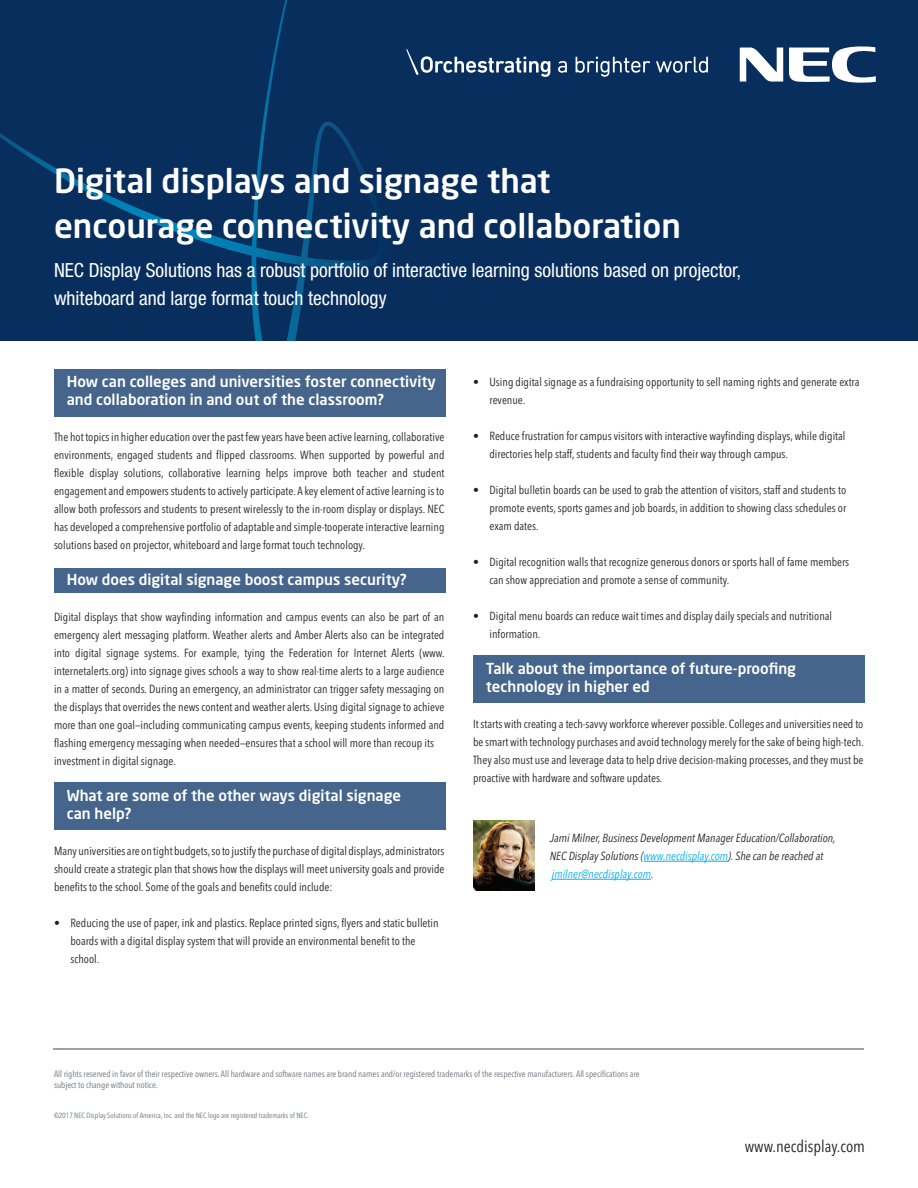
<style>
.page{position:relative;width:918px;height:1188px;background:#fff}
.page>*{position:absolute;margin:0;border:0;box-sizing:border-box;transform-origin:0 0}
.t1{font:500 33px/45px "Neo Sans Std";color:#fff}
.t2{font:condensed 19.5px/28.5px "Helvetica Neue LT Std";color:#fff}
.t3{font:condensed 16.5px "Avenir Next LT Pro";color:#231f20}
.t4{font:500 15px/18px "Neo Sans Std";color:#fff}
.t5{font:condensed 11.7px/18px "Avenir Next LT Pro";color:#231f20}
.t6{font:italic condensed 11.7px/18px "Avenir Next LT Pro";color:#231f20}
.t7{font:condensed 9px/10.8px "Avenir Next LT Pro";color:#687179}
.t8{font:condensed 7.5px "Avenir Next LT Pro";color:#687179}
.s1{color:#00aeef}
</style>
<div class="page">
<div style="left:54px;top:568px;width:392px;height:24px;background:#46658c"></div>
<div style="left:54px;top:782px;width:392px;height:47px;background:#46658c"></div>
<div style="left:474px;top:655px;width:391px;height:48px;background:#46658c"></div>
<div style="left:54px;top:369px;width:392px;height:47px;background:#46658c"></div>
<hr style="left:644px;top:861px;width:84px;height:1px;background:#00aeef">
<hr style="left:552px;top:879px;width:99px;height:1px;background:#00aeef">
<div style="left:0;top:0;width:918px;height:343px;background:#082e5e"></div>
<svg style="left:0;top:0;width:376px;height:341px"></svg>
<svg style="left:740px;top:48px;width:43px;height:34px"></svg>
<svg style="left:789px;top:46px;width:87px;height:37px"></svg>
<svg style="left:558px;top:61px;width:9px;height:12px"></svg>
<svg style="left:576px;top:57px;width:74px;height:20px"></svg>
<svg style="left:656px;top:57px;width:52px;height:16px"></svg>
<svg style="left:406px;top:49px;width:144px;height:28px"></svg>
<div style="left:0;top:341px;width:918px;height:15px;background:#fff"></div>
<hr style="left:54px;top:1048px;width:810px;height:1px;background:#a69f97">
<img style="left:474px;top:820px;width:61px;height:70px">
<h1 class="t1" style="left:54px;top:157px;width:628px">Digital displays and signage that encourage connectivity and collaboration</h1>
<h2 class="t2" style="left:54px;top:255px;width:689px">NEC Display Solutions has a robust portfolio of interactive learning solutions based on projector, whiteboard and large format touch technology</h2>
<p class="t4" style="left:67px;top:373px;width:371px">How can colleges and universities foster connectivity and collaboration in and out of the classroom?</p>
<p class="t5" style="left:54px;top:428px;width:392px;text-align:justify">The hot topics in higher education over the past few years have been active learning, collaborative environments, engaged students and flipped classrooms. When supported by powerful and flexible display solutions, collaborative learning helps improve both teacher and student engagement and empowers students to actively participate. A key element of active learning is to allow both professors and students to present wirelessly to the in-room display or displays. NEC has developed a comprehensive portfolio of adaptable and simple-tooperate interactive learning solutions based on projector, whiteboard and large format touch technology.</p>
<p class="t4" style="left:67px;top:571px;width:341px">How does digital signage boost campus security?</p>
<p class="t5" style="left:54px;top:608px;width:392px">Digital displays that show wayfinding information and campus events can also be part of an emergency alert messaging platform. Weather alerts and Amber Alerts also can be integrated into digital signage systems. For example, tying the Federation for Internet Alerts (www. internetalerts.org) into signage gives schools a way to show real-time alerts to a large audience in a matter of seconds. During an emergency, an administrator can trigger safety messaging on the displays that overrides the news content and weather alerts. Using digital signage to achieve more than one goal—including communicating campus events, keeping students informed and flashing emergency messaging when needed—ensures that a school will more than recoup its investment in digital signage.</p>
<p class="t4" style="left:67px;top:787px;width:336px">What are some of the other ways digital signage can help?</p>
<p class="t5" style="left:54px;top:842px;width:392px;text-align:justify">Many universities are on tight budgets, so to justify the purchase of digital displays, administrators should create a strategic plan that shows how the displays will meet university goals and provide benefits to the school. Some of the goals and benefits could include:</p>
<p class="t5" style="left:70px;top:914px;width:370px;text-indent:-16px">• Reducing the use of paper, ink and plastics. Replace printed signs, flyers and static bulletin boards with a digital display system that will provide an environmental benefit to the school.</p>
<p class="t5" style="left:490px;top:373px;width:371px;text-indent:-16px">• Using digital signage as a fundraising opportunity to sell naming rights and generate extra revenue.</p>
<p class="t5" style="left:490px;top:427px;width:357px;text-indent:-16px">• Reduce frustration for campus visitors with interactive wayfinding displays, while digital directories help staff, students and faculty find their way through campus.</p>
<p class="t5" style="left:490px;top:481px;width:358px;text-align:justify;text-indent:-16px">• Digital bulletin boards can be used to grab the attention of visitors, staff and students to promote events, sports games and job boards, in addition to showing class schedules or exam dates.</p>
<p class="t5" style="left:490px;top:553px;width:361px;text-indent:-16px">• Digital recognition walls that recognize generous donors or sports hall of fame members can show appreciation and promote a sense of community.</p>
<p class="t5" style="left:490px;top:607px;width:344px;text-indent:-16px">• Digital menu boards can reduce wait times and display daily specials and nutritional information.</p>
<p class="t4" style="left:486px;top:659px;width:312px">Talk about the importance of future-proofing technology in higher ed</p>
<p class="t5" style="left:473px;top:715px;width:392px;text-align:justify">It starts with creating a tech-savvy workforce wherever possible. Colleges and universities need to be smart with technology purchases and avoid technology merely for the sake of being high-tech.<br>They also must use and leverage data to help drive decision-making processes, and they must be proactive with hardware and software updates.</p>
<p class="t6" style="left:550px;top:829px;width:288px">Jami Milner, Business Development Manager Education/Collaboration,<br>NEC Display Solutions (<span class="s1">www.necdisplay.com</span>). She can be reached at <span class="s1">jmilner@necdisplay.com</span>.</p>
<p class="t7" style="left:54px;top:1068px;width:587px">All rights reserved in favor of their respective owners. All hardware and software names are brand names and/or registered trademarks of the respective manufacturers. All specifications are subject to change without notice.</p>
<p class="t8" style="left:54px;top:1111px;width:256px">©2017 NEC Display Solutions of America, Inc. and the NEC logo are registered trademarks of NEC.</p>
<h3 class="t3" style="left:745px;top:1136px;width:122px">www.necdisplay.com</h3>
</div>
